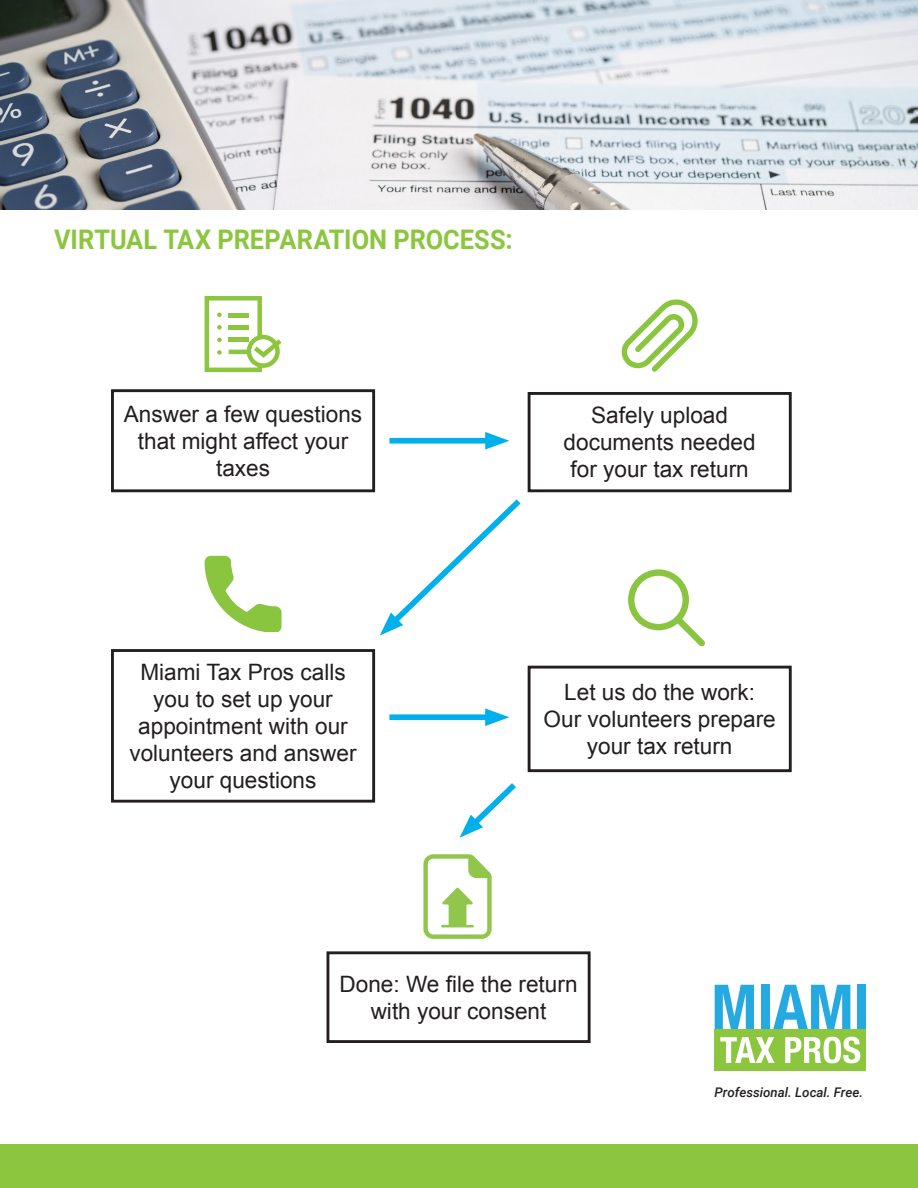
<style>
.page{position:relative;width:918px;height:1188px;background:#fff}
.page>*{position:absolute;margin:0;border:0;box-sizing:border-box;transform-origin:0 0}
.Headline_Cover{font:700 27px "Roboto";color:#8bc63e;scale:.94 1}
.t1{font:22.65px/27.2px "Arial";color:#231f20;text-align:center}
.t2{font:italic 500 13.35px "Roboto";color:#231f20}
</style>
<div class="page">
<div style="left:111px;top:389px;width:264px;height:103px;border:3px solid #231f20"></div>
<svg style="left:205px;top:296px;width:77px;height:76px"></svg>
<div style="left:528px;top:392px;width:264px;height:100px;border:3px solid #231f20"></div>
<svg style="left:622px;top:299px;width:76px;height:73px"></svg>
<div style="left:111px;top:649px;width:264px;height:154px;border:3px solid #231f20"></div>
<svg style="left:205px;top:556px;width:77px;height:76px"></svg>
<div style="left:528px;top:666px;width:264px;height:106px;border:3px solid #231f20"></div>
<svg style="left:628px;top:569px;width:77px;height:77px"></svg>
<div style="left:327px;top:951px;width:264px;height:92px;border:3px solid #231f20"></div>
<div style="left:715px;top:1029px;width:151px;height:42px;background:#8bc63e"></div>
<svg style="left:715px;top:985px;width:39px;height:44px"></svg>
<div style="left:761px;top:985px;width:9px;height:44px;background:#24aae1"></div>
<svg style="left:773px;top:985px;width:77px;height:44px"></svg>
<div style="left:857px;top:985px;width:9px;height:44px;background:#24aae1"></div>
<svg style="left:720px;top:1037px;width:55px;height:26px"></svg>
<svg style="left:785px;top:1037px;width:75px;height:26px"></svg>
<svg style="left:423px;top:854px;width:69px;height:85px"></svg>
<hr style="left:441px;top:925px;width:33px;height:2px;background:#90c64c">
<div style="left:389px;top:714px;width:106px;height:6px;background:#00b0ec"></div>
<svg style="left:485px;top:708px;width:24px;height:18px"></svg>
<div style="left:389px;top:438px;width:106px;height:6px;background:#00b0ec"></div>
<svg style="left:485px;top:432px;width:24px;height:18px"></svg>
<svg style="left:380px;top:499px;width:141px;height:137px"></svg>
<svg style="left:460px;top:783px;width:56px;height:55px"></svg>
<div style="left:0;top:1145px;width:918px;height:43px;background:#8bc63e"></div>
<img style="left:0;top:0;width:918px;height:209px">
<p class="Headline_Cover" style="left:54px;top:220px;width:489px">VIRTUAL TAX PREPARATION PROCESS:</p>
<p class="t1" style="left:124px;top:401px;width:240px">Answer a few questions that might affect your taxes</p>
<p class="t1" style="left:564px;top:402px;width:194px">Safely upload documents needed for your tax return</p>
<p class="t1" style="left:129px;top:659px;width:229px">Miami Tax Pros calls you to set up your appointment with our volunteers and answer your questions</p>
<p class="t1" style="left:544px;top:679px;width:234px">Let us do the work:<br>Our volunteers prepare your tax return</p>
<p class="t1" style="left:340px;top:971px;width:240px">Done: We file the return with your consent</p>
<p class="t2" style="left:715px;top:1083px;width:150px">Professional. Local. Free.</p>
</div>
